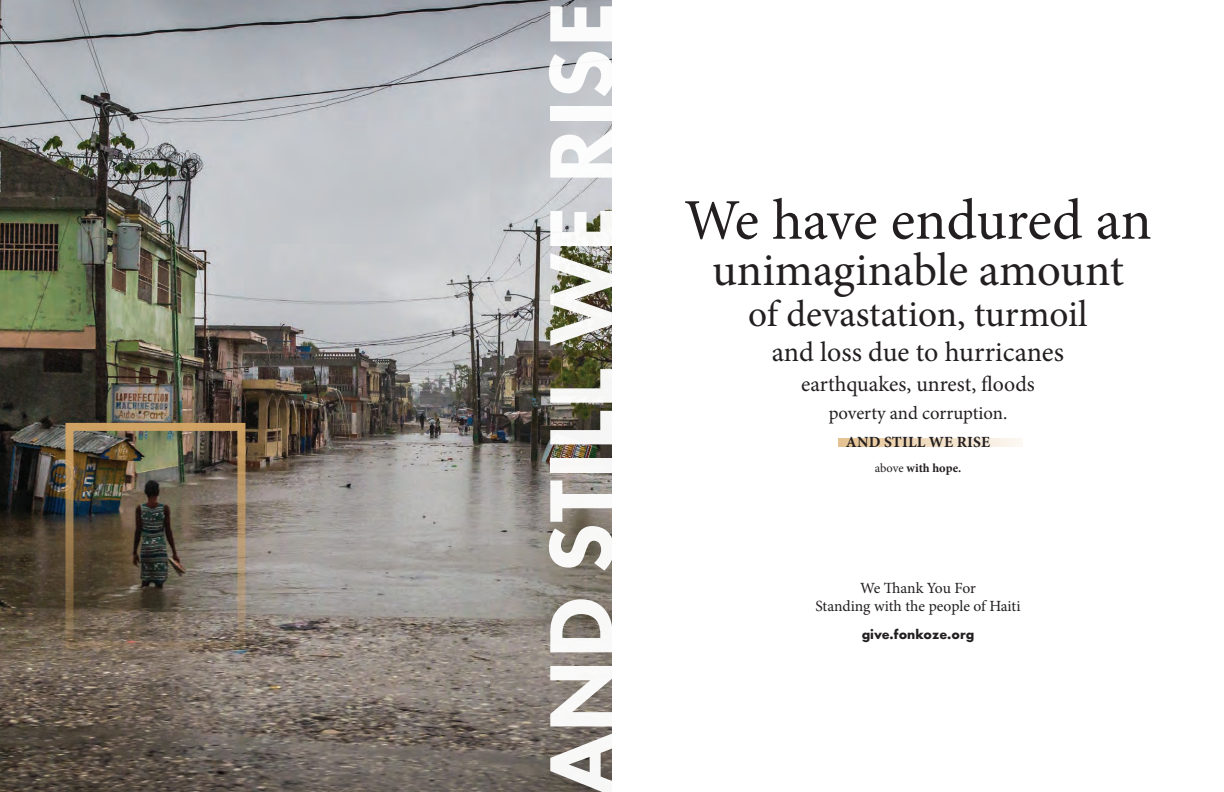
<style>
.page{position:relative;width:1224px;height:792px;background:#fff}
.page>*{position:absolute;margin:0;border:0;box-sizing:border-box;transform-origin:0 0}
.t1{font:800 93.1px "Futura PT";color:#fff}
.t2{font:57.6px "Minion Pro";letter-spacing:-.01em;color:#231f20}
.t3{font:46.7px "Minion Pro";letter-spacing:-.005em;color:#231f20}
.t4{font:37.3px "Minion Pro";color:#231f20}
.t5{font:28px "Minion Pro";color:#231f20}
.t6{font:21.8px "Minion Pro";color:#231f20}
.t7{font:18.7px "Minion Pro";color:#231f20}
.t8{font:15.6px/18.7px "Minion Pro";letter-spacing:-.01em;color:#231f20;text-align:center}
.t9{font:700 15.6px "Minion Pro";letter-spacing:.01em;color:#231f20}
.t10{font:700 14px "Futura PT";color:#231f20}
.t11{font:700 12.4px "Minion Pro";color:#231f20}
.s1{font-weight:400}
</style>
<div class="page">
<svg style="left:838px;top:438px;width:185px;height:8px"></svg>
<img style="left:0;top:0;width:612px;height:792px">
<div style="left:66px;top:423px;width:180px;height:226px;border:8px solid #d3a565"></div>
<h1 class="t1" style="left:523px;top:796px;width:796px;rotate:-90deg">AND STILL WE RISE</h1>
<h2 class="t2" style="left:684px;top:182px;width:469px">We have endured an</h2>
<h3 class="t3" style="left:712px;top:239px;width:413px">unimaginable amount</h3>
<h3 class="t4" style="left:748px;top:289px;width:341px">of devastation, turmoil</h3>
<h3 class="t5" style="left:772px;top:333px;width:294px">and loss due to hurricanes</h3>
<h3 class="t6" style="left:801px;top:370px;width:235px">earthquakes, unrest, floods</h3>
<p class="t7" style="left:829px;top:400px;width:180px">poverty and corruption.</p>
<p class="t9" style="left:846px;top:431px;width:146px">AND STILL WE RISE</p>
<p class="t11" style="left:875px;top:459px;width:88px"><span class="s1">above</span> with hope.</p>
<p class="t8" style="left:815px;top:578px;width:207px">We Thank You For<br>Standing with the people of Haiti</p>
<p class="t10" style="left:862px;top:626px;width:114px">give.fonkoze.org</p>
</div>
